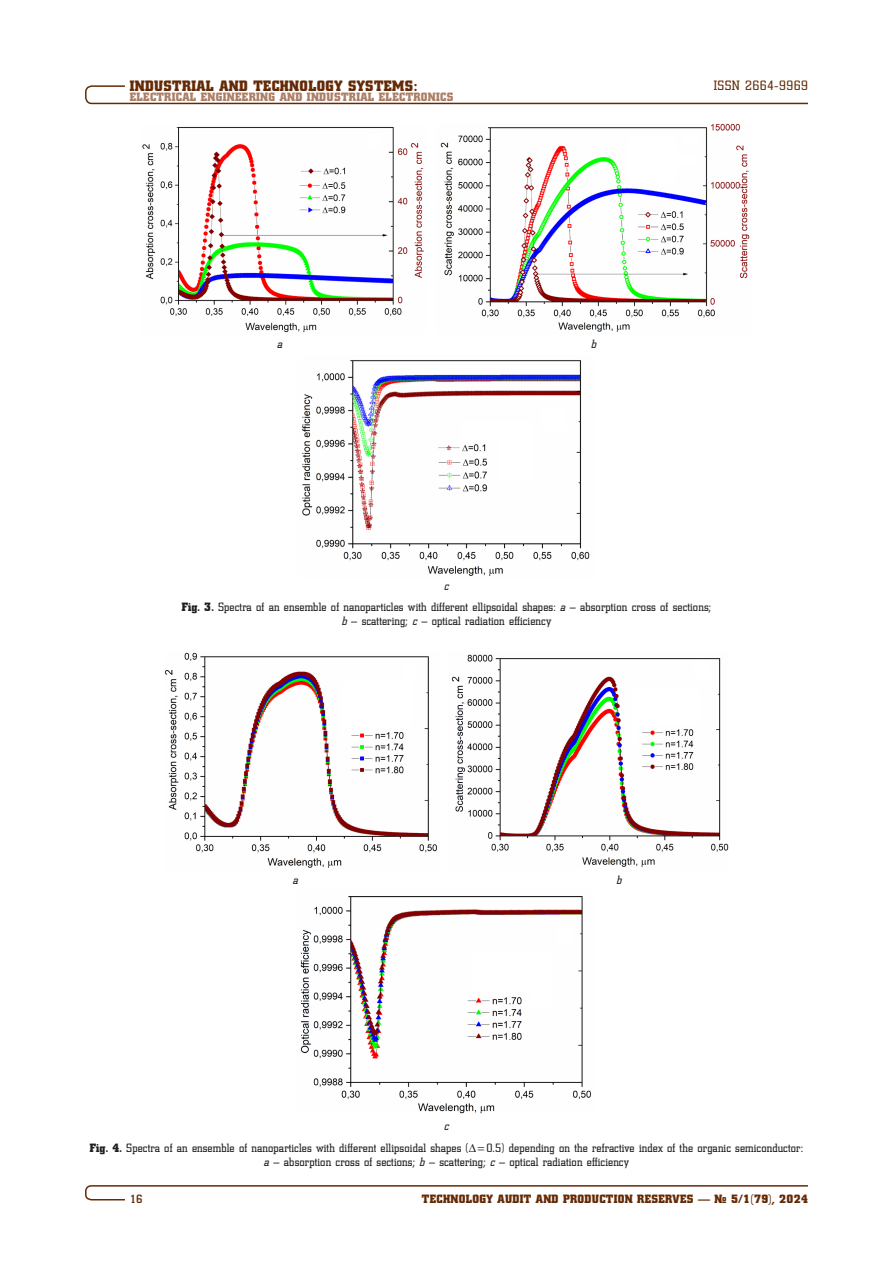
<style>
.page{position:relative;width:893px;height:1276px;background:#fff}
.page>*{position:absolute;margin:0;border:0;box-sizing:border-box;transform-origin:0 0}
.t1{font:15px "Coliseum Black C";letter-spacing:.025em;color:#642a06}
.t2{font:13.5px "Coliseum C";letter-spacing:.03em;color:#642a06}
.Подпись_рисунка{font:12px/13.5px "Coliseum C";letter-spacing:.015em;color:#231f20;text-align:center}
.t3{font:12px "Coliseum Black C";letter-spacing:.025em;color:#642a06}
.t4{font:12px "Coliseum Black C";letter-spacing:.025em;color:#ab7f67}
.а__б{font:italic 12px "Coliseum C";color:#231f20}
.t5{font:700 12px "Coliseum C";color:#642a06}
.s1{font-family:"Coliseum Black C"}
.s2{font-style:italic}
</style>
<div class="page">
<svg style="left:85px;top:85px;width:723px;height:20px"></svg>
<svg style="left:85px;top:1185px;width:723px;height:16px"></svg>
<img style="left:142px;top:127px;width:282px;height:206px">
<img style="left:440px;top:124px;width:310px;height:208px">
<img style="left:302px;top:360px;width:288px;height:216px">
<img style="left:164px;top:652px;width:273px;height:216px">
<img style="left:451px;top:654px;width:278px;height:213px">
<img style="left:300px;top:896px;width:292px;height:217px">
<p class="t1" style="left:130px;top:77px;width:289px">INDUSTRIAL AND TECHNOLOGY SYSTEMS:</p>
<p class="t4" style="left:130px;top:90px;width:325px">ELECTRICAL ENGINEERING AND INDUSTRIAL ELECTRONICS</p>
<p class="а__б" style="left:277px;top:337px;width:7px">a</p>
<p class="а__б" style="left:591px;top:337px;width:7px">b</p>
<p class="t2" style="left:714px;top:78px;width:96px">ISSN 2664-9969</p>
<p class="а__б" style="left:444px;top:579px;width:6px">c</p>
<p class="Подпись_рисунка" style="left:182px;top:600px;width:531px"><span class="s1">Fig. 3.</span> Spectra of an ensemble of nanoparticles with different ellipsoidal shapes: <span class="s2">a</span> – absorption cross of sections; <span class="s2">b</span> – scattering; <span class="s2">c</span> – optical radiation efficiency</p>
<p class="а__б" style="left:293px;top:873px;width:7px">a</p>
<p class="а__б" style="left:616px;top:873px;width:7px">b</p>
<p class="а__б" style="left:444px;top:1119px;width:6px">c</p>
<p class="Подпись_рисунка" style="left:90px;top:1141px;width:715px"><span class="s1">Fig. 4.</span> Spectra of an ensemble of nanoparticles with different ellipsoidal shapes (∆ 0.5) depending on the refractive index of the organic semiconductor: <span class="s2">a</span> – absorption cross of sections; <span class="s2">b</span> – scattering; <span class="s2">c</span> – optical radiation efficiency</p>
<p class="t5" style="left:130px;top:1191px;width:14px">16</p>
<p class="t3" style="left:422px;top:1191px;width:387px">TECHNOLOGY AUDIT AND PRODUCTION RESERVES — № 5/1(79), 2024</p>
</div>
